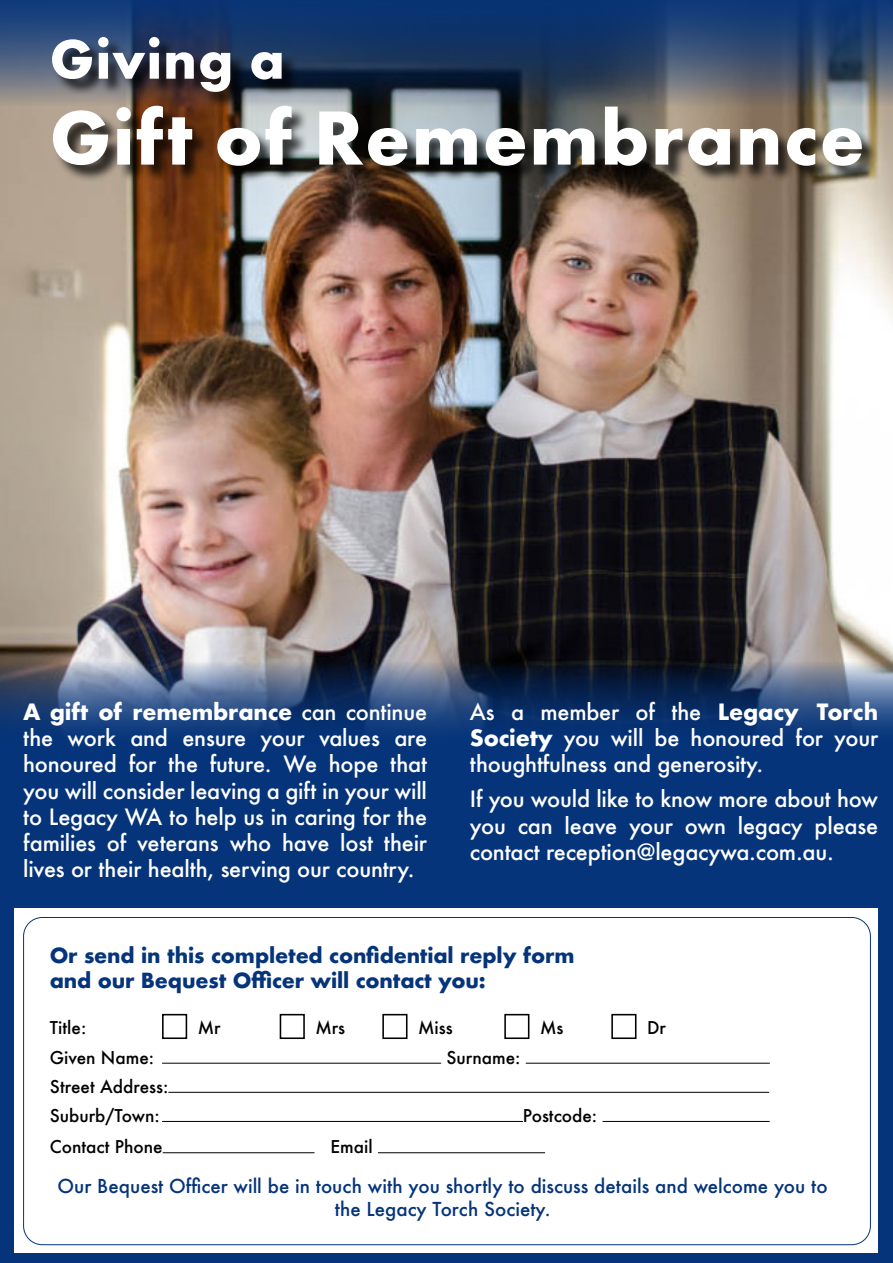
<style>
.page{position:relative;width:893px;height:1263px;background:#05347a}
.page>*{position:absolute;margin:0;border:0;box-sizing:border-box;transform-origin:0 0}
.t1{font:700 79.5px "Futura PT";letter-spacing:.02em;color:#fff}
.t2{font:700 57.75px "Futura PT";letter-spacing:.02em;color:#fff}
.t3{font:500 21.9px/26.2px "Futura";letter-spacing:-.01em;color:#fff;text-align:justify}
.t4{font:700 20.25px/24.3px "Futura";letter-spacing:-.01em;color:#05347a}
.t5{font:500 18.75px/22.5px "Futura";color:#05347a;text-align:center}
.t6{font:500 17.1px/29.1px "Futura";color:#000}
.s1{font-weight:700}
</style>
<div class="page">
<img style="left:0;top:1px;width:893px;height:729px">
<div style="left:14px;top:908px;width:864px;height:344px;background:#fff"></div>
<div style="left:162px;top:1014px;width:25px;height:25px;border:2px solid #000"></div>
<div style="left:280px;top:1014px;width:25px;height:25px;border:2px solid #000"></div>
<div style="left:382px;top:1014px;width:25px;height:25px;border:2px solid #000"></div>
<div style="left:504px;top:1014px;width:25px;height:25px;border:2px solid #000"></div>
<div style="left:611px;top:1014px;width:25px;height:25px;border:2px solid #000"></div>
<hr style="left:162px;top:1063px;width:279px;height:1px;background:#000">
<hr style="left:526px;top:1063px;width:244px;height:1px;background:#000">
<hr style="left:168px;top:1092px;width:601px;height:1px;background:#000">
<hr style="left:162px;top:1121px;width:361px;height:1px;background:#000">
<hr style="left:602px;top:1121px;width:168px;height:1px;background:#000">
<hr style="left:163px;top:1152px;width:151px;height:1px;background:#000">
<hr style="left:378px;top:1152px;width:167px;height:1px;background:#000">
<div style="left:53px;top:37px;width:826px;height:146px;background:#000;opacity:.75"></div>
<h2 class="t2" style="left:50px;top:22px;width:237px">Giving a</h2>
<h1 class="t1" style="left:50px;top:87px;width:817px">Gift of Remembrance</h1>
<p class="t3" style="left:23px;top:698px;width:405px"><span class="s1">A gift of remembrance</span> can continue the work and ensure your values are honoured for the future. We hope that you will consider leaving a gift in your will to Legacy WA to help us in caring for the families of veterans who have lost their lives or their health, serving our country.</p>
<p class="t3" style="left:470px;top:698px;width:410px">As a member of the <span class="s1">Legacy Torch Society</span> you will be honoured for your thoughtfulness and generosity.</p>
<p class="t3" style="left:470px;top:786px;width:410px">If you would like to know more about how you can leave your own legacy please contact reception@legacywa.com.au.</p>
<p class="t4" style="left:50px;top:943px;width:526px">Or send in this completed confidential reply form and our Bequest Officer will contact you:</p>
<p class="t6" style="left:50px;top:1013px;width:38px">Title:</p>
<p class="t6" style="left:198px;top:1013px;width:24px">Mr</p>
<p class="t6" style="left:315px;top:1013px;width:31px">Mrs</p>
<p class="t6" style="left:418px;top:1013px;width:36px">Miss</p>
<p class="t6" style="left:540px;top:1013px;width:25px">Ms</p>
<p class="t6" style="left:647px;top:1013px;width:20px">Dr</p>
<p class="t6" style="left:50px;top:1042px;width:106px">Given Name:</p>
<p class="t6" style="left:446px;top:1042px;width:76px">Surname:</p>
<p class="t6" style="left:50px;top:1071px;width:120px">Street Address:<br>Suburb/Town:</p>
<p class="t6" style="left:523px;top:1101px;width:76px">Postcode:</p>
<p class="t6" style="left:50px;top:1132px;width:114px">Contact Phone</p>
<p class="t6" style="left:331px;top:1132px;width:44px">Email</p>
<p class="t5" style="left:58px;top:1175px;width:771px">Our Bequest Officer will be in touch with you shortly to discuss details and welcome you to the Legacy Torch Society.</p>
</div>
